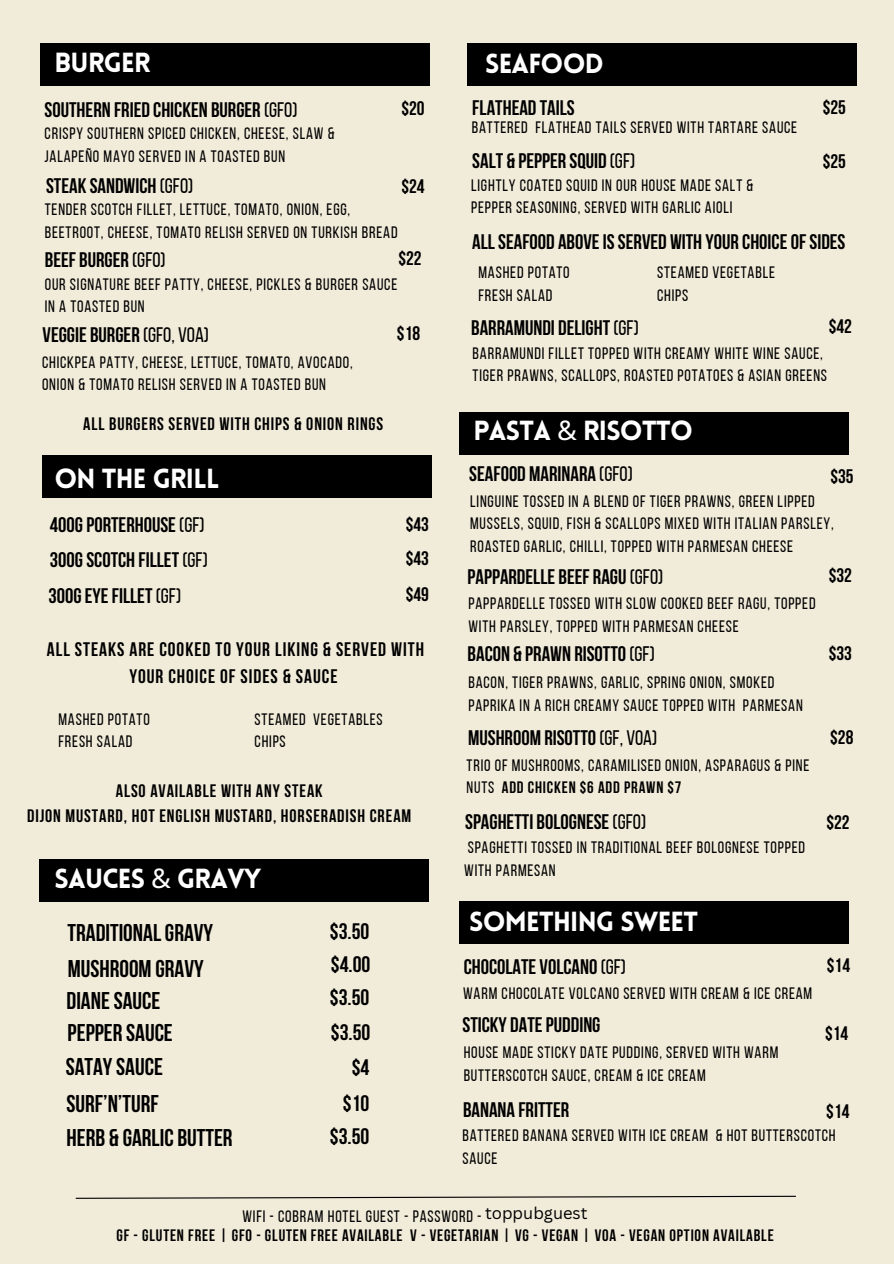
<style>
.page{position:relative;width:894px;height:1264px;background:#fff}
.page>*{position:absolute;margin:0;border:0;box-sizing:border-box;transform-origin:0 0}
.t1{font:900 27px "Lovelo";letter-spacing:-.03em;color:#fff}
.t2{font:700 24.15px "Bebas Neue";color:#000}
.t3{font:700 22.35px "Bebas Neue";color:#000}
.t4{font:700 21px "Bebas Neue";color:#000}
.t5{font:700 19.5px/27px "Bebas Neue";letter-spacing:.05em;color:#000;text-align:center}
.t6{font:700 18px "Bebas Neue";letter-spacing:.05em;color:#000}
.t7{font:16.5px/22.5px "Bebas Neue";letter-spacing:.05em;color:#000}
.t8{font:700 16.5px "Bebas Neue";letter-spacing:.05em;color:#000}
.t9{font:16.5px "Canva Sans";color:#000}
.s1{font-weight:400}
.s2{font-family:"Noto Sans";font-weight:400}
.s3{font-weight:700}
</style>
<div class="page">
<div style="left:0;top:0;width:893px;height:1263px;background:#f1ebd9"></div>
<div style="left:458px;top:901px;width:389px;height:42px;background:#000"></div>
<div style="left:40px;top:43px;width:389px;height:42px;background:#000"></div>
<div style="left:40px;top:859px;width:389px;height:43px;background:#000"></div>
<div style="left:459px;top:412px;width:389px;height:42px;background:#000"></div>
<div style="left:467px;top:43px;width:389px;height:42px;background:#000"></div>
<div style="left:42px;top:455px;width:389px;height:42px;background:#000"></div>
<svg style="left:75px;top:1195px;width:721px;height:4px"></svg>
<p class="t1" style="left:55px;top:52px;width:97px">BURGER</p>
<h4 class="t5" style="left:401px;top:96px;width:25px">$20</h4>
<p class="t4" style="left:45px;top:101px;width:254px">SOUTHERN FRIED CHICKEN BURGER <span class="s1">(GFO)</span></p>
<h6 class="t7" style="left:45px;top:124px;width:291px">CRISPY SOUTHERN SPICED CHICKEN, CHEESE, SLAW &amp;<br>JALAPEÑO MAYO SERVED IN A TOASTED BUN</h6>
<h4 class="t4" style="left:46px;top:177px;width:149px">STEAK SANDWICH <span class="s1">(GFO)</span></h4>
<p class="t7" style="left:45px;top:200px;width:354px">TENDER SCOTCH FILLET, LETTUCE, TOMATO, ONION, EGG,<br>BEETROOT, CHEESE, TOMATO RELISH SERVED ON TURKISH BREAD</p>
<p class="t5" style="left:401px;top:175px;width:25px">$24</p>
<p class="t5" style="left:398px;top:246px;width:25px">$22</p>
<p class="t4" style="left:45px;top:251px;width:122px">BEEF BURGER <span class="s1">(GFO)</span></p>
<h6 class="t7" style="left:45px;top:274px;width:354px">OUR SIGNATURE BEEF PATTY, CHEESE, PICKLES &amp; BURGER SAUCE<br>IN A TOASTED BUN</h6>
<h5 class="t4" style="left:43px;top:326px;width:168px">VEGGIE BURGER <span class="s1">(GFO, VOA)</span></h5>
<h4 class="t7" style="left:42px;top:352px;width:312px">CHICKPEA PATTY, CHEESE, LETTUCE, TOMATO, AVOCADO,<br>ONION &amp; TOMATO RELISH SERVED IN A TOASTED BUN</h4>
<p class="t6" style="left:83px;top:416px;width:301px">ALL BURGERS SERVED WITH CHIPS &amp; ONION RINGS</p>
<h5 class="t5" style="left:397px;top:321px;width:25px">$18</h5>
<h4 class="t1" style="left:54px;top:467px;width:166px">ON THE GRILL</h4>
<p class="t4" style="left:50px;top:516px;width:156px">400GPORTERHOUSE <span class="s1">(GF)</span></p>
<h5 class="t5" style="left:405px;top:512px;width:25px">$43</h5>
<p class="t4" style="left:50px;top:551px;width:159px">300GSCOTCH FILLET<span class="s1">(GF)</span></p>
<h6 class="t5" style="left:405px;top:546px;width:25px">$43</h6>
<h4 class="t4" style="left:48px;top:587px;width:134px">300GEYEFILLET <span class="s1">(GF)</span></h4>
<h1 class="t5" style="left:405px;top:582px;width:25px">$49</h1>
<h6 class="t5" style="left:47px;top:638px;width:378px">ALL STEAKS ARE COOKED TO YOUR LIKING &amp; SERVED WITH<br>YOUR CHOICE OF SIDES &amp; SAUCE</h6>
<p class="t7" style="left:58px;top:709px;width:93px">MASHED POTATO</p>
<h5 class="t7" style="left:58px;top:732px;width:75px">FRESH SALAD</h5>
<h4 class="t7" style="left:254px;top:709px;width:130px">STEAMED VEGETABLES</h4>
<p class="t7" style="left:254px;top:732px;width:33px">CHIPS</p>
<h4 class="t6" style="left:116px;top:783px;width:208px">ALSO AVAILABLE WITH ANY STEAK</h4>
<p class="t6" style="left:27px;top:808px;width:385px">DIJON MUSTARD, HOT ENGLISH MUSTARD, HORSERADISH CREAM</p>
<h4 class="t1" style="left:55px;top:867px;width:208px">SAUCES <span class="s2">&amp;</span> GRAVY</h4>
<h6 class="t2" style="left:68px;top:923px;width:147px">TRADITIONALGRAVY</h6>
<p class="t3" style="left:330px;top:921px;width:41px">$3.50</p>
<h6 class="t2" style="left:68px;top:958px;width:137px">MUSHROOM GRAVY</h6>
<h4 class="t3" style="left:331px;top:954px;width:41px">$4.00</h4>
<p class="t2" style="left:66px;top:991px;width:95px">DIANESAUCE</p>
<p class="t3" style="left:330px;top:988px;width:41px">$3.50</p>
<h4 class="t3" style="left:331px;top:1023px;width:41px">$3.50</h4>
<p class="t2" style="left:68px;top:1023px;width:107px">PEPPER SAUCE</p>
<h1 class="t2" style="left:66px;top:1056px;width:99px">SATAYSAUCE</h1>
<p class="t3" style="left:351px;top:1058px;width:19px">$4</p>
<h6 class="t2" style="left:66px;top:1094px;width:94px">SURF’N’TURF</h6>
<h6 class="t3" style="left:343px;top:1093px;width:28px">$10</h6>
<h5 class="t2" style="left:66px;top:1127px;width:167px">HERB &amp; GARLIC BUTTER</h5>
<h4 class="t3" style="left:330px;top:1127px;width:41px">$3.50</h4>
<p class="t1" style="left:485px;top:53px;width:120px">SEAFOOD</p>
<h1 class="t4" style="left:472px;top:99px;width:104px">FLATHEAD TAILS</h1>
<h2 class="t5" style="left:822px;top:95px;width:25px">$25</h2>
<h3 class="t7" style="left:471px;top:118px;width:327px">BATTERED FLATHEAD TAILS SERVED WITH TARTARE SAUCE</h3>
<h6 class="t4" style="left:472px;top:152px;width:164px">SALT &amp; PEPPER SQUID <span class="s1">(GF)</span></h6>
<h4 class="t5" style="left:822px;top:150px;width:25px">$25</h4>
<h2 class="t7" style="left:471px;top:175px;width:283px">LIGHTLY COATED SQUID IN OUR HOUSE MADE SALT &amp;<br>PEPPER SEASONING, SERVED WITH GARLIC AIOLI</h2>
<h6 class="t4" style="left:472px;top:233px;width:375px">ALLSEAFOOD ABOVEISSERVED WITH YOUR CHOICEOFSIDES</h6>
<h4 class="t7" style="left:478px;top:263px;width:93px">MASHED POTATO</h4>
<p class="t7" style="left:478px;top:285px;width:75px">FRESH SALAD</p>
<h6 class="t7" style="left:657px;top:263px;width:119px">STEAMED VEGETABLE</h6>
<h4 class="t7" style="left:657px;top:285px;width:33px">CHIPS</h4>
<p class="t4" style="left:471px;top:319px;width:169px">BARRAMUNDI DELIGHT <span class="s1">(GF)</span></p>
<h4 class="t5" style="left:828px;top:315px;width:25px">$42</h4>
<h6 class="t7" style="left:472px;top:343px;width:356px">BARRAMUNDI FILLET TOPPED WITH CREAMY WHITE WINE SAUCE,<br>TIGER PRAWNS, SCALLOPS, ROASTED POTATOES &amp; ASIAN GREENS</h6>
<p class="t1" style="left:473px;top:420px;width:221px">PASTA <span class="s2">&amp;</span> RISOTTO</p>
<p class="t4" style="left:469px;top:465px;width:165px">SEAFOOD MARINARA <span class="s1">(GFO)</span></p>
<p class="t5" style="left:830px;top:465px;width:25px">$35</p>
<p class="t7" style="left:470px;top:491px;width:365px">LINGUINE TOSSED IN A BLEND OF TIGER PRAWNS, GREEN LIPPED<br>MUSSELS, SQUID, FISH &amp; SCALLOPS MIXED WITH ITALIAN PARSLEY,<br>ROASTED GARLIC, CHILLI, TOPPED WITH PARMESAN CHEESE</p>
<h2 class="t4" style="left:467px;top:568px;width:197px">PAPPARDELLE BEEF RAGU <span class="s1">(GFO)</span></h2>
<h3 class="t5" style="left:828px;top:563px;width:25px">$32</h3>
<h1 class="t7" style="left:468px;top:594px;width:348px">PAPPARDELLE TOSSED WITH SLOW COOKED BEEF RAGU, TOPPED<br>WITH PARSLEY, TOPPED WITH PARMESAN CHEESE</h1>
<h3 class="t4" style="left:467px;top:645px;width:189px">BACON &amp; PRAWN RISOTTO <span class="s1">(GF)</span></h3>
<h3 class="t5" style="left:828px;top:642px;width:25px">$33</h3>
<h3 class="t7" style="left:468px;top:672px;width:336px">BACON, TIGER PRAWNS, GARLIC, SPRING ONION, SMOKED<br>PAPRIKA IN A RICH CREAMY SAUCE TOPPED WITH PARMESAN</h3>
<h2 class="t4" style="left:468px;top:729px;width:190px">MUSHROOM RISOTTO <span class="s1">(GF, VOA)</span></h2>
<h2 class="t5" style="left:830px;top:725px;width:25px">$28</h2>
<h2 class="t7" style="left:466px;top:755px;width:344px">TRIO OF MUSHROOMS, CARAMILISED ONION, ASPARAGUS &amp; PINE<br>NUTS <span class="s3">ADD CHICKEN $6 ADD PRAWN $7</span></h2>
<h2 class="t4" style="left:465px;top:813px;width:182px">SPAGHETTI BOLOGNESE <span class="s1">(GFO)</span></h2>
<h3 class="t5" style="left:826px;top:810px;width:25px">$22</h3>
<h3 class="t7" style="left:464px;top:837px;width:342px">SPAGHETTI TOSSED IN TRADITIONAL BEEF BOLOGNESE TOPPED<br>WITH PARMESAN</h3>
<h4 class="t1" style="left:469px;top:911px;width:230px">SOMETHING SWEET</h4>
<h6 class="t4" style="left:463px;top:957px;width:164px">CHOCOLATE VOLCANO <span class="s1">(GF)</span></h6>
<h1 class="t5" style="left:826px;top:953px;width:25px">$14</h1>
<h1 class="t7" style="left:463px;top:983px;width:350px">WARM CHOCOLATE VOLCANO SERVED WITH CREAM &amp; ICE CREAM</h1>
<h4 class="t4" style="left:462px;top:1016px;width:139px">STICKY DATEPUDDING</h4>
<p class="t7" style="left:463px;top:1042px;width:316px">HOUSE MADE STICKY DATE PUDDING, SERVED WITH WARM<br>BUTTERSCOTCH SAUCE, CREAM &amp; ICE CREAM</p>
<h6 class="t5" style="left:824px;top:1021px;width:25px">$14</h6>
<h4 class="t4" style="left:463px;top:1100px;width:108px">BANANA FRITTER</h4>
<h6 class="t5" style="left:826px;top:1099px;width:25px">$14</h6>
<p class="t7" style="left:462px;top:1125px;width:374px">BATTERED BANANA SERVED WITH ICE CREAM &amp; HOT BUTTERSCOTCH<br>SAUCE</p>
<p class="t9" style="left:485px;top:1201px;width:104px">toppubguest</p>
<p class="t7" style="left:242px;top:1206px;width:240px">WIFI - COBRAM HOTEL GUEST - PASSWORD -</p>
<p class="t8" style="left:116px;top:1228px;width:658px">GF - GLUTEN FREE | GFO - GLUTEN FREE AVAILABLE V - VEGETARIAN | VG - VEGAN | VOA - VEGAN OPTION AVAILABLE</p>
</div>
